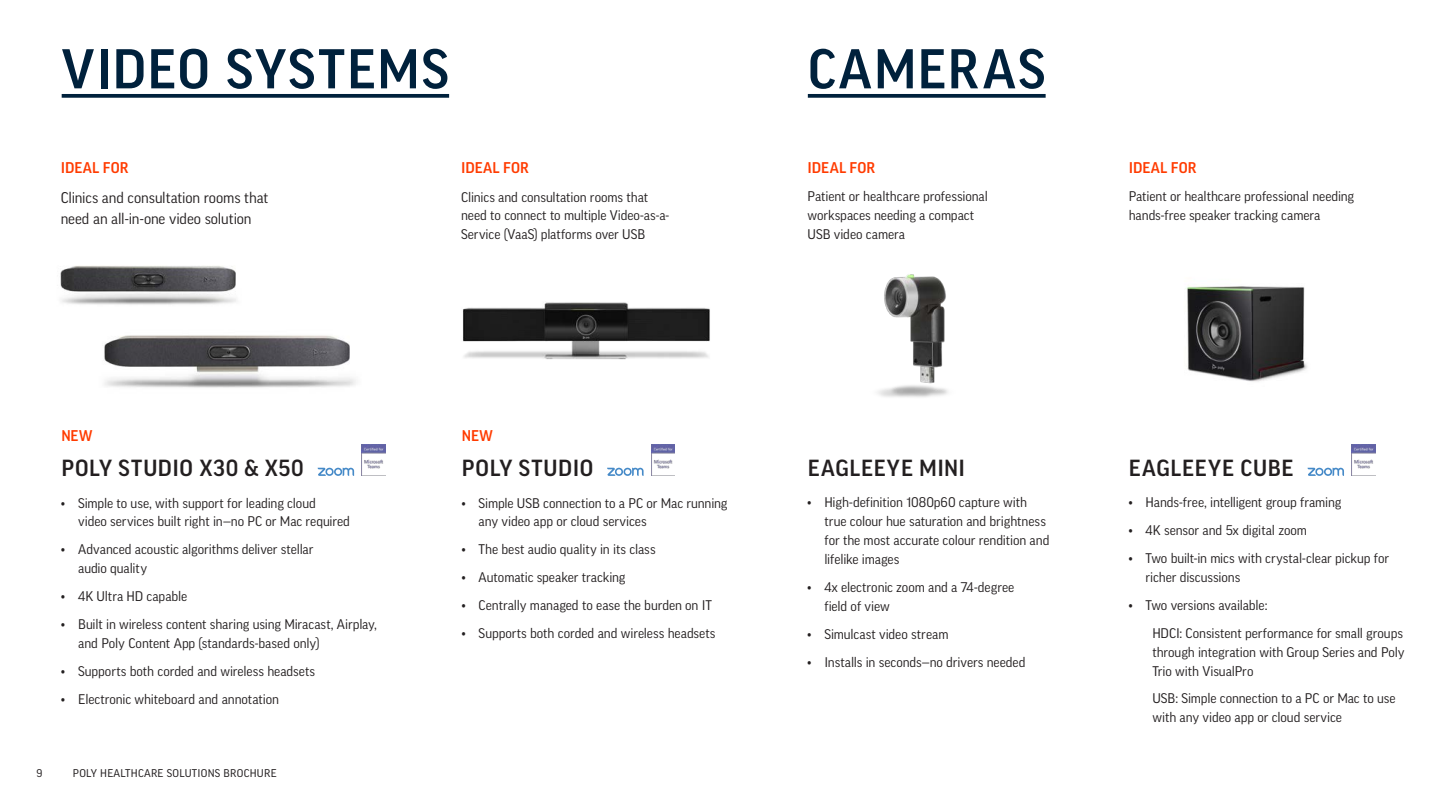
<style>
.page{position:relative;width:1441px;height:810px;background:#fff}
.page>*{position:absolute;margin:0;border:0;box-sizing:border-box;transform-origin:0 0}
.t1{font:500 54px "Good Pro";letter-spacing:.035em;color:#00213c}
.t2{font:500 22.5px "Good Pro";letter-spacing:.03em;color:#231f20}
.t3{font:15px/21px "Good Pro";letter-spacing:-.01em;color:#231f20}
.t4{font:500 15px "Good Pro";color:#ff3b00}
.t5{font:13.5px/18.9px "Good Pro";letter-spacing:-.005em;color:#231f20}
.t6{font:12px "Good Headline Pro";letter-spacing:.02em;color:#231f20}
</style>
<div class="page">
<svg style="left:62px;top:94px;width:387px;height:4px;background:#113049"></svg>
<svg style="left:807px;top:94px;width:238px;height:4px"></svg>
<img style="left:878px;top:274px;width:70px;height:123px">
<img style="left:463px;top:302px;width:247px;height:58px">
<img style="left:651px;top:445px;width:24px;height:31px">
<svg style="left:607px;top:468px;width:36px;height:8px"></svg>
<img style="left:1186px;top:286px;width:122px;height:96px">
<img style="left:1351px;top:445px;width:24px;height:31px">
<svg style="left:1307px;top:468px;width:36px;height:8px"></svg>
<img style="left:361px;top:445px;width:24px;height:31px">
<svg style="left:317px;top:468px;width:37px;height:8px"></svg>
<img style="left:104px;top:335px;width:252px;height:53px">
<img style="left:60px;top:266px;width:176px;height:39px">
<p class="t1" style="left:62px;top:38px;width:388px">VIDEO SYSTEMS</p>
<p class="t1" style="left:807px;top:38px;width:239px">CAMERAS</p>
<p class="t4" style="left:61px;top:159px;width:69px">IDEAL FOR</p>
<p class="t4" style="left:461px;top:159px;width:69px">IDEAL FOR</p>
<p class="t4" style="left:807px;top:159px;width:69px">IDEAL FOR</p>
<p class="t4" style="left:1128px;top:159px;width:69px">IDEAL FOR</p>
<p class="t3" style="left:61px;top:187px;width:209px">Clinics and consultation rooms that need an all-in-one video solution</p>
<p class="t5" style="left:461px;top:187px;width:210px">Clinics and consultation rooms that need to connect to multiple Video-as-a-<br>Service (VaaS) platforms over USB</p>
<p class="t5" style="left:807px;top:187px;width:182px">Patient or healthcare professional workspaces needing a compact<br>USB video camera</p>
<p class="t5" style="left:1128px;top:187px;width:227px">Patient or healthcare professional needing hands-free speaker tracking camera</p>
<p class="t4" style="left:61px;top:427px;width:33px">NEW</p>
<p class="t4" style="left:462px;top:427px;width:33px">NEW</p>
<p class="t2" style="left:61px;top:455px;width:244px">POLY STUDIO X30 &amp; X50</p>
<p class="t2" style="left:462px;top:455px;width:133px">POLY STUDIO</p>
<p class="t2" style="left:807px;top:455px;width:159px">EAGLEEYE MINI</p>
<p class="t2" style="left:1128px;top:455px;width:166px">EAGLEEYE CUBE</p>
<p class="t5" style="left:78px;top:493px;width:273px;text-indent:-17px">• Simple to use, with support for leading cloud<br>video services built right in—no PC or Mac required</p>
<p class="t5" style="left:78px;top:540px;width:237px;text-indent:-17px">• Advanced acoustic algorithms deliver stellar audio quality</p>
<p class="t5" style="left:61px;top:587px;width:127px">• 4K Ultra HD capable</p>
<p class="t5" style="left:78px;top:615px;width:300px;text-indent:-17px">• Built in wireless content sharing using Miracast, Airplay, and Poly Content App (standards-based only)</p>
<p class="t5" style="left:61px;top:662px;width:255px">• Supports both corded and wireless headsets</p>
<p class="t5" style="left:61px;top:689px;width:219px">• Electronic whiteboard and annotation</p>
<p class="t5" style="left:478px;top:493px;width:250px;text-indent:-17px">• Simple USB connection to a PC or Mac running any video app or cloud services</p>
<p class="t5" style="left:461px;top:540px;width:195px">• The best audio quality in its class</p>
<p class="t5" style="left:461px;top:568px;width:165px">• Automatic speaker tracking</p>
<p class="t5" style="left:461px;top:596px;width:252px">• Centrally managed to ease the burden on IT</p>
<p class="t5" style="left:461px;top:624px;width:255px">• Supports both corded and wireless headsets</p>
<p class="t5" style="left:824px;top:493px;width:226px;text-indent:-17px">• High-definition 1080p60 capture with true colour hue saturation and brightness for the most accurate colour rendition and lifelike images</p>
<p class="t5" style="left:824px;top:578px;width:191px;text-indent:-17px">• 4x electronic zoom and a 74-degree field of view</p>
<p class="t5" style="left:807px;top:624px;width:142px">• Simulcast video stream</p>
<p class="t5" style="left:807px;top:652px;width:219px">• Installs in seconds—no drivers needed</p>
<p class="t5" style="left:1128px;top:493px;width:214px">• Hands-free, intelligent group framing</p>
<p class="t5" style="left:1128px;top:521px;width:180px">• 4K sensor and 5x digital zoom</p>
<p class="t5" style="left:1145px;top:549px;width:245px;text-indent:-17px">• Two built-in mics with crystal-clear pickup for richer discussions</p>
<p class="t5" style="left:1152px;top:591px;width:252px;line-height:27.9px;text-indent:-24px">• Two versions available:<br>HDCI: Consistent performance for small groups</p>
<p class="t5" style="left:1152px;top:642px;width:254px">through integration with Group Series and Poly<br>Trio with VisualPro</p>
<p class="t5" style="left:1152px;top:689px;width:245px">USB: Simple connection to a PC or Mac to use with any video app or cloud service</p>
<p class="t6" style="left:37px;top:767px;width:7px">9</p>
<p class="t6" style="left:73px;top:767px;width:205px">POLY HEALTHCARE SOLUTIONS BROCHURE</p>
</div>
